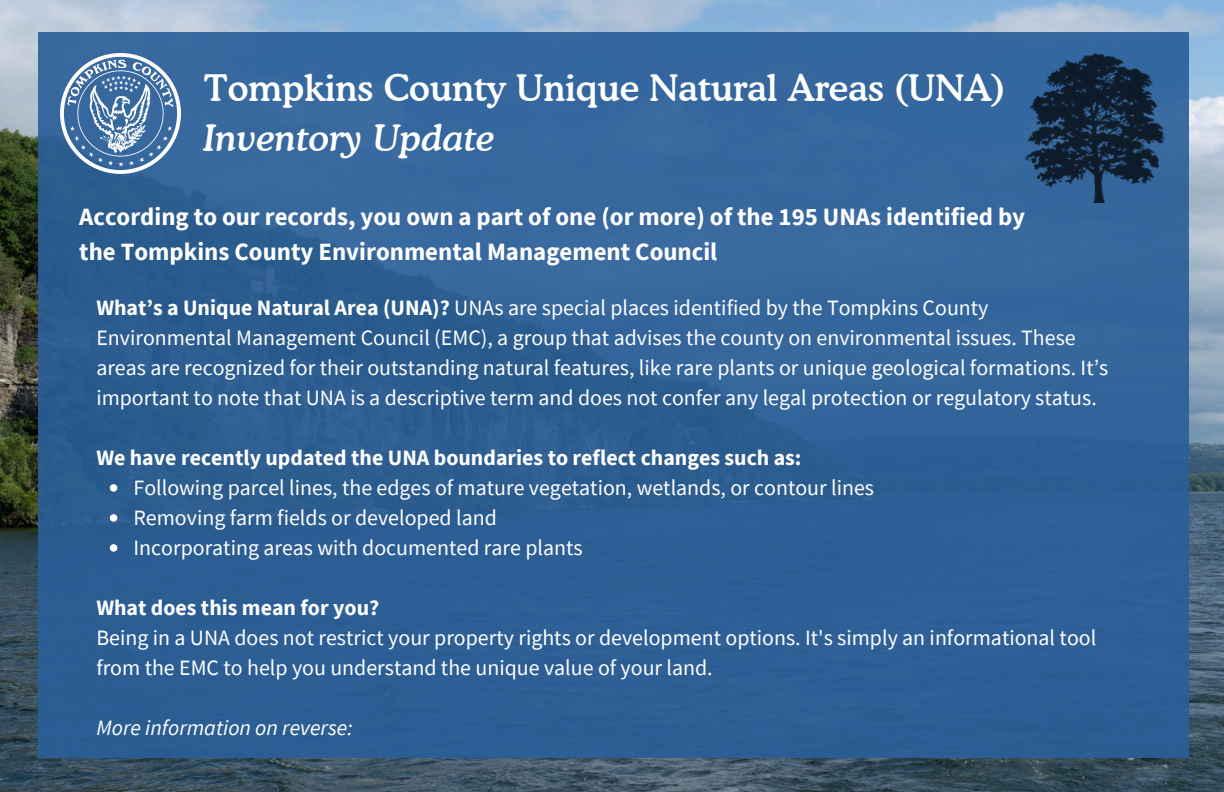
<style>
.page{position:relative;width:1224px;height:792px;background:#fff}
.page>*{position:absolute;margin:0;border:0;box-sizing:border-box;transform-origin:0 0}
.t1{font:500 36.4px/49.6px "Cooper BT";color:#fff}
.t2{font:700 24.8px/34.4px "Source Sans Pro";color:#fff}
.t3{font:21.8px/30px "Source Sans Pro";color:#fff}
.t4{font:700 21.8px "Source Sans Pro";color:#fff}
.t5{font:italic 21.8px "Source Sans Pro";color:#fff}
.s1{font-style:italic}
.s2{font-weight:700}
</style>
<div class="page">
<img style="left:0;top:0;width:1224px;height:792px">
<div style="left:38px;top:32px;width:1151px;height:726px;background:#2a5f99"></div>
<svg style="left:60px;top:53px;width:121px;height:121px"></svg>
<img style="left:1016px;top:53px;width:158px;height:150px">
<svg style="left:110px;top:484px;width:7px;height:8px"></svg>
<svg style="left:110px;top:514px;width:7px;height:8px"></svg>
<svg style="left:110px;top:544px;width:7px;height:8px"></svg>
<p class="t1" style="left:204px;top:63px;width:803px">Tompkins County Unique Natural Areas (UNA)<br><span class="s1">Inventory Update</span></p>
<p class="t2" style="left:79px;top:199px;width:948px">According to our records, you own a part of one (or more) of the 195 UNAs identified by the Tompkins County Environmental Management Council</p>
<p class="t3" style="left:96px;top:292px;width:1014px"><span class="s2">What’s a Unique Natural Area (UNA)?</span> UNAs are special places identified by the Tompkins County Environmental Management Council (EMC), a group that advises the county on environmental issues. These areas are recognized for their outstanding natural features, like rare plants or unique geological formations. It’s important to note that UNA is a descriptive term and does not confer any legal protection or regulatory status.</p>
<p class="t4" style="left:96px;top:443px;width:707px">We have recently updated the UNA boundaries to reflect changes such as:</p>
<h1 class="t3" style="left:134px;top:472px;width:742px">Following parcel lines, the edges of mature vegetation, wetlands, or contour lines</h1>
<h2 class="t3" style="left:134px;top:502px;width:365px">Removing farm fields or developed land</h2>
<p class="t3" style="left:134px;top:532px;width:451px">Incorporating areas with documented rare plants</p>
<h3 class="t4" style="left:96px;top:593px;width:284px">What does this mean for you?</h3>
<p class="t3" style="left:96px;top:622px;width:1001px">Being in a UNA does not restrict your property rights or development options. It's simply an informational tool from the EMC to help you understand the unique value of your land.</p>
<p class="t5" style="left:96px;top:713px;width:258px">More information on reverse:</p>
</div>
